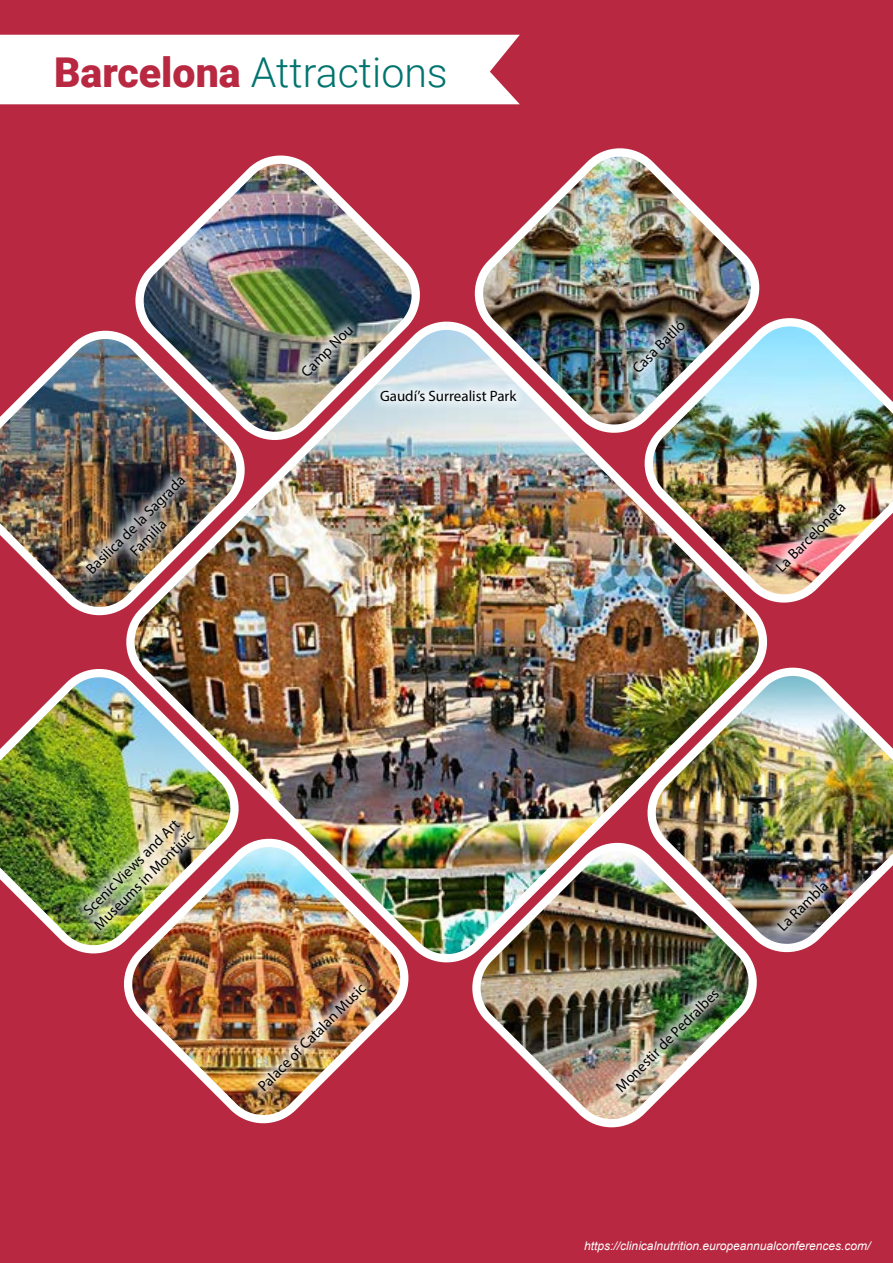
<style>
.page{position:relative;width:893px;height:1263px;background:#b82841}
.page>*{position:absolute;margin:0;border:0;box-sizing:border-box;transform-origin:0 0}
.t1{font:300 41.1px "Roboto";color:#01746f}
.t2{font:15px/18px "Myriad Pro";color:#000;text-align:center}
.t3{font:italic 12px "Arial";color:#fff}
.s1{font-weight:900;color:#b82841}
</style>
<div class="page">
<img style="left:126px;top:321px;width:642px;height:642px">
<img style="left:0;top:321px;width:256px;height:306px">
<img style="left:472px;top:831px;width:285px;height:297px">
<img style="left:475px;top:148px;width:285px;height:296px">
<img style="left:0;top:657px;width:250px;height:297px">
<img style="left:135px;top:155px;width:297px;height:297px">
<img style="left:647px;top:656px;width:246px;height:308px">
<img style="left:645px;top:306px;width:248px;height:308px">
<img style="left:124px;top:827px;width:296px;height:297px">
<div style="left:0;top:35px;width:520px;height:69px;background:#fff"></div>
<img style="left:285px;top:309px;width:85px;height:85px">
<div style="left:369px;top:378px;width:158px;height:33px;background:#fff;opacity:.75"></div>
<img style="left:69px;top:458px;width:143px;height:144px">
<img style="left:599px;top:971px;width:135px;height:136px">
<img style="left:761px;top:864px;width:82px;height:82px">
<img style="left:64px;top:799px;width:148px;height:148px">
<img style="left:241px;top:965px;width:140px;height:140px">
<img style="left:615px;top:302px;width:85px;height:86px">
<img style="left:759px;top:485px;width:101px;height:101px">
<h1 class="t1" style="left:54px;top:44px;width:395px"><span class="s1">Barcelona</span> Attractions</h1>
<p class="t2" style="left:82px;top:565px;width:134px;rotate:-45deg">Basilica de la Sagrada<br>Familia</p>
<p class="t2" style="left:297px;top:368px;width:68px;rotate:-45deg">Camp Nou</p>
<p class="t2" style="left:380px;top:387px;width:138px">Gaudí’s Surrealist Park</p>
<p class="t2" style="left:628px;top:364px;width:69px;rotate:-45deg">Casa Batlló</p>
<p class="t2" style="left:772px;top:563px;width:93px;rotate:-45deg">La Barceloneta</p>
<p class="t2" style="left:77px;top:908px;width:136px;text-align:left;rotate:-45deg">Scenic Views and Art<br>Museums in Montjuïc</p>
<p class="t2" style="left:254px;top:1082px;width:147px;rotate:-45deg">Palace of Catalan Music</p>
<p class="t2" style="left:612px;top:1083px;width:141px;rotate:-45deg">Monestir de Pedralbes</p>
<p class="t2" style="left:773px;top:922px;width:66px;rotate:-45deg">La Rambla</p>
<p class="t3" style="left:584px;top:1238px;width:288px">https://clinicalnutrition.europeannualconferences.com/</p>
</div>
